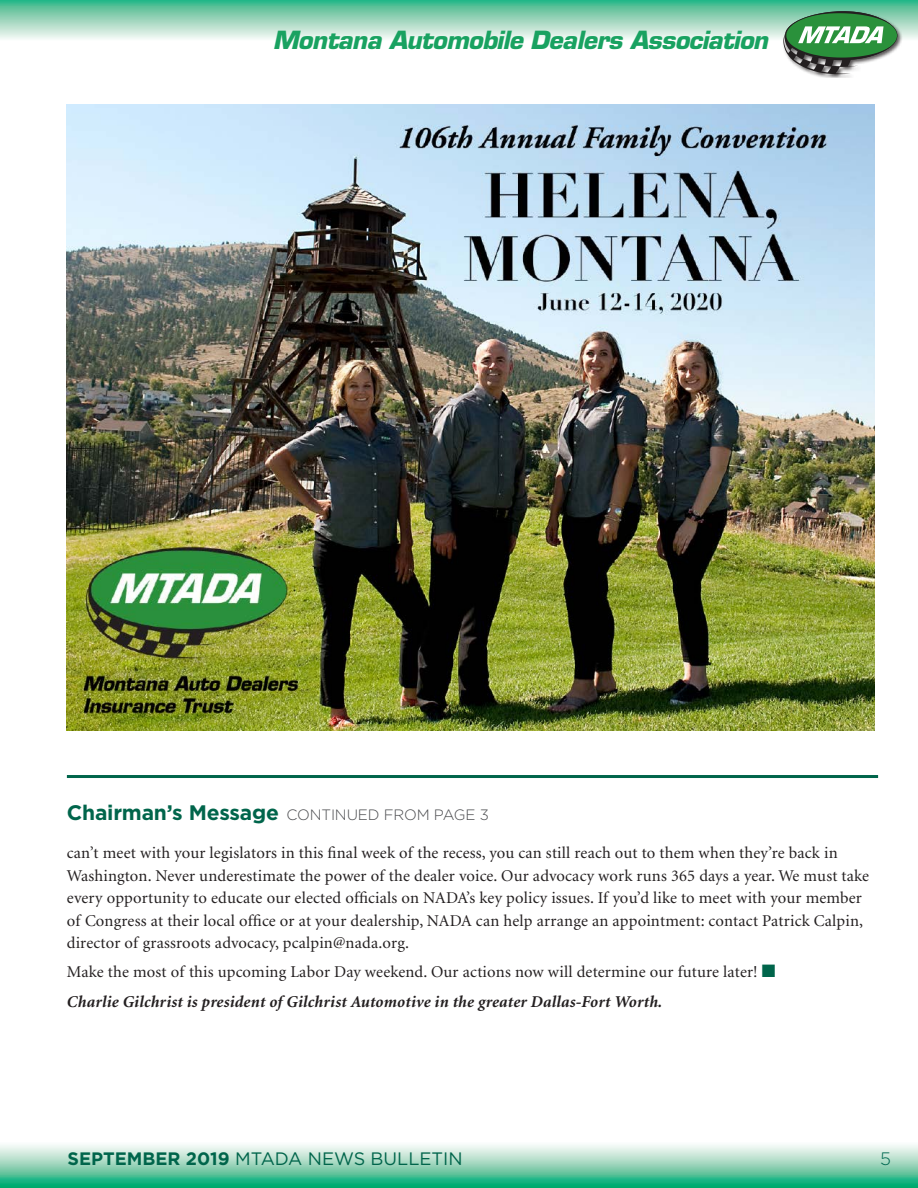
<style>
.page{position:relative;width:918px;height:1188px;background:#fff}
.page>*{position:absolute;margin:0;border:0;box-sizing:border-box;transform-origin:0 0}
.t1{font:italic 700 24.45px "Eurostile";letter-spacing:-.02em;color:#19a261}
.t2{font:18px "Gotham";color:#00654b}
.t3{font:300 18px "Gotham";color:#006951}
.t4{font:16.5px/22.5px "Minion";letter-spacing:.01em;color:#231f20}
.t5{font:300 15px "Gotham";letter-spacing:-.01em;color:#4a4b4e}
.s1{font-weight:700;font-size:21px;color:#00654b}
.s2{color:#00654b}
.s3{font-weight:700;font-style:italic}
.s4{font-weight:700}
</style>
<div class="page">
<svg style="left:0;top:1145px;width:918px;height:43px;background:#82d0b2"></svg>
<svg style="left:0;top:0;width:918px;height:39px;background:#93d4ba"></svg>
<div style="left:782px;top:10px;width:121px;height:68px;background:#231f20;opacity:.75"></div>
<svg style="left:783px;top:11px;width:114px;height:63px"></svg>
<img style="left:67px;top:105px;width:808px;height:625px">
<hr style="left:67px;top:775px;width:811px;height:3px;background:#00654b">
<h1 class="t1" style="left:273px;top:25px;width:497px">Montana Automobile Dealers Association</h1>
<p class="t5" style="left:67px;top:807px;width:423px"><span class="s1">Chairman’s Message</span> CONTINUED FROM PAGE 3</p>
<p class="t4" style="left:67px;top:842px;width:804px">can’t meet with your legislators in this final week of the recess, you can still reach out to them when they’re back in Washington. Never underestimate the power of the dealer voice. Our advocacy work runs 365 days a year. We must take every opportunity to educate our elected officials on NADA’s key policy issues. If you’d like to meet with your member of Congress at their local office or at your dealership, NADA can help arrange an appointment: contact Patrick Calpin, director of grassroots advocacy, pcalpin@nada.org.</p>
<p class="t4" style="left:67px;top:958px;width:710px;line-height:29.2px">Make the most of this upcoming Labor Day weekend. Our actions now will determine our future later! <span class="s2">■<br></span><span class="s3">Charlie Gilchrist is president of Gilchrist Automotive in the greater Dallas-Fort Worth.</span></p>
<p class="t2" style="left:68px;top:1149px;width:397px"><span class="s4">SEPTEMBER 2019</span> MTADA NEWS BULLETIN</p>
<p class="t3" style="left:880px;top:1149px;width:12px">5</p>
</div>
